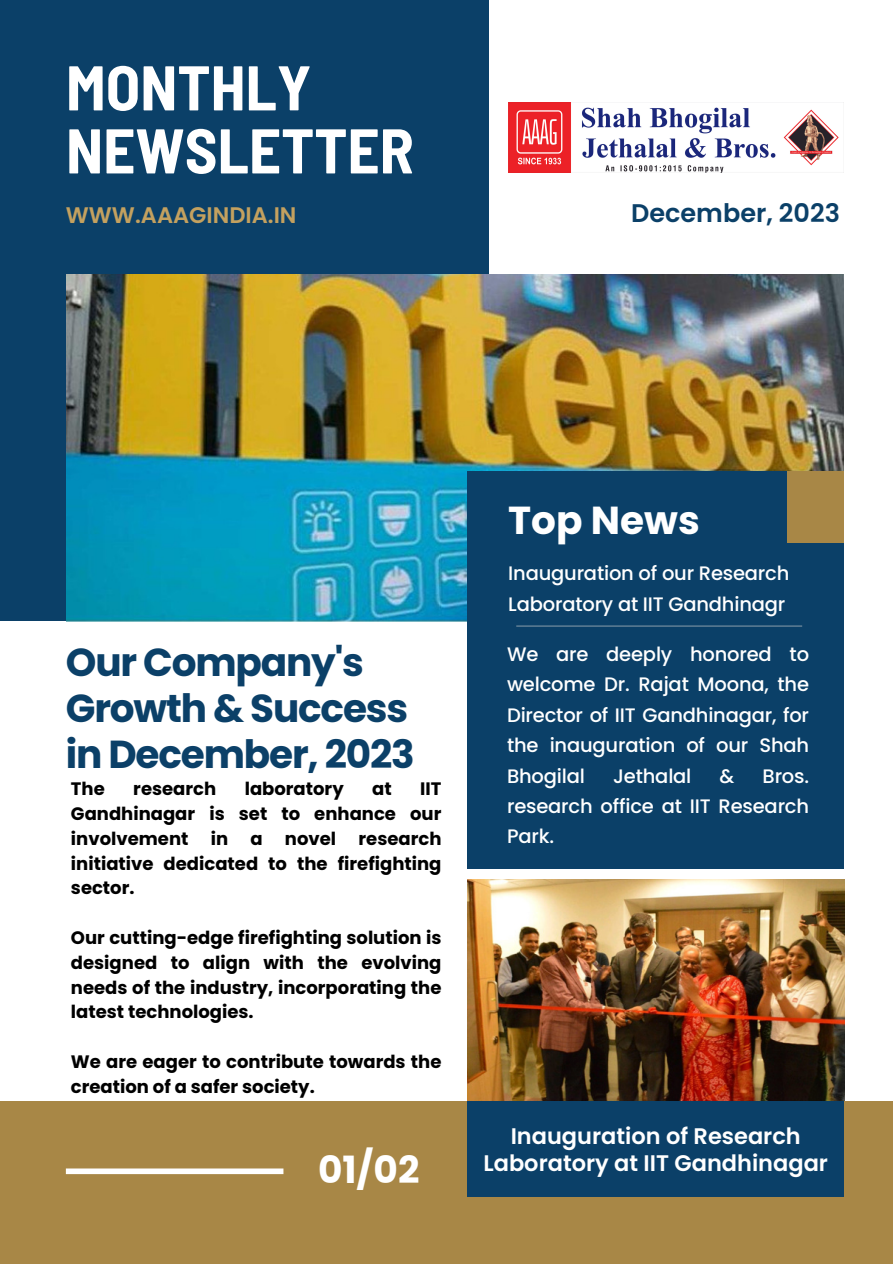
<style>
.page{position:relative;width:893px;height:1264px;background:#fff}
.page>*{position:absolute;margin:0;border:0;box-sizing:border-box;transform-origin:0 0}
.t1{font:700 semi-condensed 63px/63px "Barlow";color:#fff}
.t2{font:700 39px/46.2px "Poppins";letter-spacing:-.03em;color:#0b4068}
.t3{font:700 39px "Poppins";color:#fff}
.t4{font:700 37.5px "Poppins";color:#fff}
.t5{font:600 25.5px "Poppins";color:#0b4068}
.t6{font:600 22.5px/27px "Poppins";color:#fff;text-align:center}
.t7{font:600 22.5px "Poppins";color:#c4a15f}
.t8{font:500 19.5px/30.3px "Poppins";letter-spacing:-.01em;color:#fff;text-align:justify}
.t9{font:700 18px/24.8px "Poppins";color:#000;text-align:justify}
</style>
<div class="page">
<div style="left:0;top:0;width:489px;height:621px;background:#0b4068"></div>
<div style="left:0;top:1100px;width:892px;height:163px;background:#a88746"></div>
<img style="left:66px;top:275px;width:777px;height:346px">
<img style="left:467px;top:879px;width:377px;height:221px">
<div style="left:467px;top:471px;width:377px;height:398px;background:#0b4068"></div>
<div style="left:787px;top:471px;width:57px;height:71px;background:#a88746"></div>
<hr style="left:516px;top:625px;width:286px;height:1px;background:#7c93a4">
<div style="left:467px;top:1100px;width:377px;height:96px;background:#0b4068"></div>
<div style="left:66px;top:1168px;width:217px;height:6px;background:#fff"></div>
<img style="left:508px;top:102px;width:331px;height:70px">
<p class="t1" style="left:66px;top:54px;width:349px">MONTHLY<br>NEWSLETTER</p>
<p class="t7" style="left:66px;top:199px;width:232px">WWW.AAAGINDIA.IN</p>
<p class="t5" style="left:631px;top:195px;width:210px">December, 2023</p>
<p class="t2" style="left:66px;top:639px;width:350px">Our Company's<br>Growth &amp; Success in December, 2023</p>
<p class="t9" style="left:71px;top:776px;width:35px">The</p>
<p class="t9" style="left:133px;top:776px;width:84px">research</p>
<p class="t9" style="left:245px;top:776px;width:101px">laboratory</p>
<p class="t9" style="left:372px;top:776px;width:21px">at</p>
<p class="t9" style="left:71px;top:776px;width:372px;text-indent:349px">IIT Gandhinagar is set to enhance our involvement in a novel research initiative dedicated to the firefighting sector.</p>
<p class="t9" style="left:71px;top:925px;width:372px">Our cutting-edge firefighting solution is designed to align with the evolving needs of the industry, incorporating the latest technologies.</p>
<p class="t9" style="left:71px;top:1049px;width:372px">We are eager to contribute towards the creation of a safer society.</p>
<p class="t4" style="left:318px;top:1143px;width:103px">01/02</p>
<p class="t3" style="left:508px;top:493px;width:193px">Top News</p>
<p class="t8" style="left:508px;top:558px;width:282px">Inauguration of our Research<br>Laboratory at IIT Gandhinagr</p>
<p class="t8" style="left:507px;top:639px;width:303px">We are deeply honored to welcome Dr. Rajat Moona, the Director of IIT Gandhinagar, for the inauguration of our Shah Bhogilal</p>
<p class="t8" style="left:613px;top:760px;width:80px">Jethalal</p>
<p class="t8" style="left:719px;top:760px;width:16px">&amp;</p>
<p class="t8" style="left:507px;top:760px;width:303px;text-indent:255px">Bros. research office at IIT Research Park.</p>
<p class="t6" style="left:483px;top:1122px;width:346px">Inauguration of Research<br>Laboratory at IIT Gandhinagar</p>
</div>
